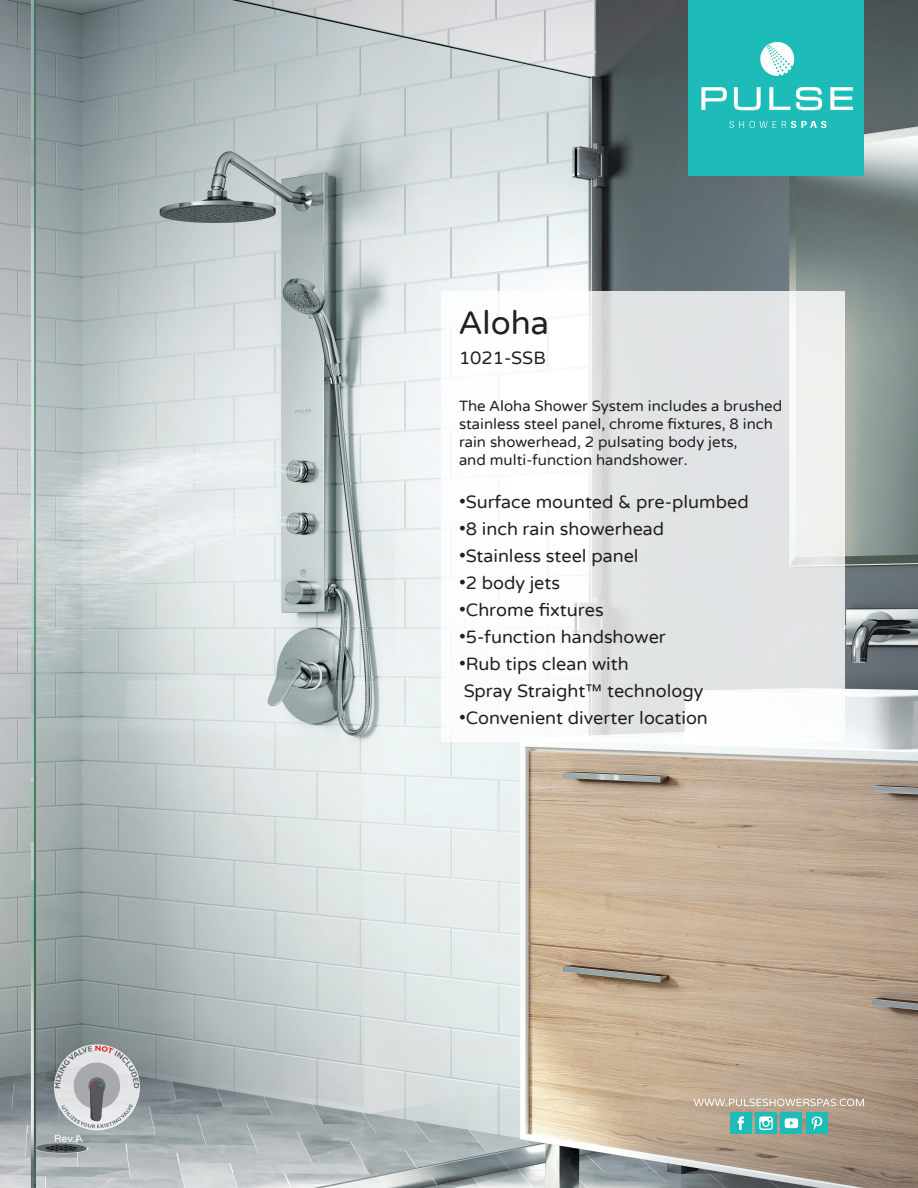
<style>
.page{position:relative;width:918px;height:1188px;background:#fff}
.page>*{position:absolute;margin:0;border:0;box-sizing:border-box;transform-origin:0 0}
.t1{font:33px "Varela Round";color:#231f20}
.t2{font:18px/27px "Varela Round";color:#231f20}
.t3{font:15px/18px "Varela Round";color:#231f20}
.t4{font:10.5px "Varela Round";color:#fff}
</style>
<div class="page">
<img style="left:0;top:0;width:918px;height:1188px">
<svg style="left:441px;top:292px;width:404px;height:450px"></svg>
<div style="left:688px;top:0;width:176px;height:176px;background:#1dbcb8"></div>
<svg style="left:729px;top:121px;width:47px;height:7px"></svg>
<svg style="left:782px;top:121px;width:44px;height:7px"></svg>
<svg style="left:701px;top:87px;width:26px;height:23px"></svg>
<svg style="left:734px;top:87px;width:27px;height:23px"></svg>
<svg style="left:769px;top:87px;width:21px;height:23px"></svg>
<svg style="left:796px;top:87px;width:26px;height:23px"></svg>
<svg style="left:830px;top:87px;width:23px;height:23px"></svg>
<svg style="left:760px;top:42px;width:35px;height:34px"></svg>
<svg style="left:694px;top:1099px;width:170px;height:7px"></svg>
<div style="left:730px;top:1112px;width:22px;height:22px;background:#1dbcb8"></div>
<svg style="left:738px;top:1116px;width:6px;height:14px"></svg>
<div style="left:806px;top:1112px;width:22px;height:22px;background:#1dbcb8"></div>
<svg style="left:812px;top:1116px;width:10px;height:14px"></svg>
<div style="left:755px;top:1112px;width:22px;height:22px;background:#1dbcb8"></div>
<svg style="left:759px;top:1116px;width:14px;height:14px"></svg>
<div style="left:781px;top:1112px;width:21px;height:22px;background:#1dbcb8"></div>
<svg style="left:785px;top:1118px;width:13px;height:10px"></svg>
<svg style="left:55px;top:1046px;width:84px;height:82px;background:#b6b8ba"></svg>
<p class="t4" style="left:54px;top:1132px;width:30px">Rev.A</p>
<p class="t1" style="left:459px;top:303px;width:92px">Aloha</p>
<p class="t2" style="left:459px;top:345px;width:88px">1021-SSB</p>
<p class="t3" style="left:459px;top:397px;width:325px">The Aloha Shower System includes a brushed stainless steel panel, chrome fixtures, 8 inch rain showerhead, 2 pulsating body jets,<br>and multi-function handshower.</p>
<p class="t2" style="left:459px;top:489px;width:291px">•Surface mounted &amp; pre-plumbed</p>
<p class="t2" style="left:459px;top:516px;width:207px">•8 inch rain showerhead</p>
<p class="t2" style="left:459px;top:543px;width:181px">•Stainless steel panel</p>
<p class="t2" style="left:459px;top:570px;width:103px">•2 body jets</p>
<p class="t2" style="left:459px;top:597px;width:146px">•Chrome fixtures</p>
<p class="t2" style="left:459px;top:624px;width:208px">•5-function handshower</p>
<p class="t2" style="left:459px;top:651px;width:246px">•Rub tips clean with<br>Spray Straight™ technology</p>
<p class="t2" style="left:459px;top:705px;width:250px">•Convenient diverter location</p>
</div>
